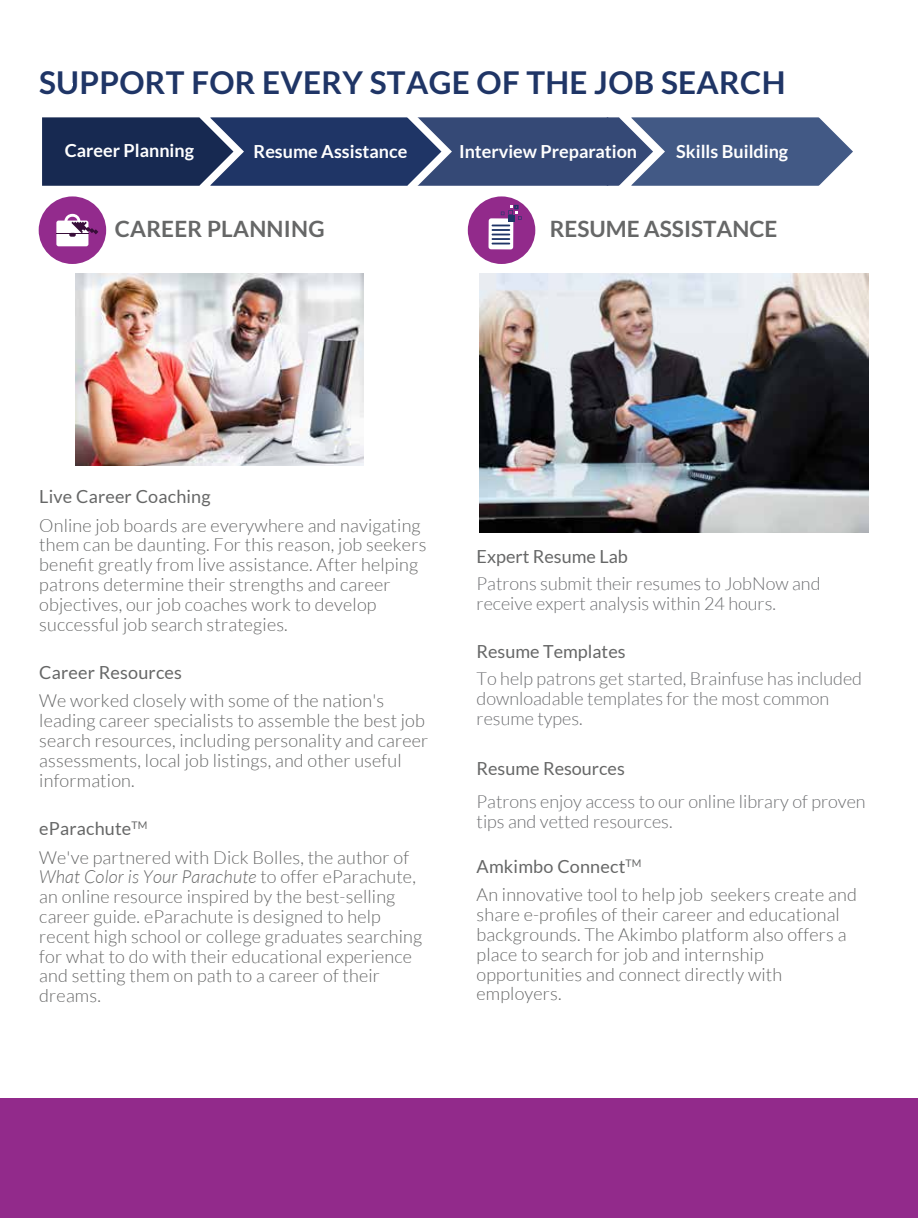
<style>
.page{position:relative;width:918px;height:1218px;background:#fff}
.page>*{position:absolute;margin:0;border:0;box-sizing:border-box;transform-origin:0 0}
.t1{font:700 31.5px "Lato";letter-spacing:.01em;color:#1f3566}
.t2{font:700 22.5px "Lato";color:#666767}
.t3{font:300 18px/19.8px "Lato";letter-spacing:.01em;color:#666767}
.t4{font:300 18px/19.8px "Lato";color:#6d6e71}
.t5{font:18px "Lato";color:#666767}
.t6{font:700 18px "Lato";color:#fff}
.s1{font-weight:400}
.s2{font-style:italic}
</style>
<div class="page">
<img style="left:75px;top:273px;width:289px;height:193px">
<svg style="left:42px;top:117px;width:811px;height:69px;background:#3a4d77"></svg>
<div style="left:468px;top:196px;width:67px;height:68px;background:#922a8b;border-radius:50%"></div>
<svg style="left:489px;top:218px;width:24px;height:31px"></svg>
<svg style="left:492px;top:205px;width:30px;height:39px"></svg>
<div style="left:39px;top:196px;width:67px;height:68px;background:#932b8d;border-radius:50%"></div>
<svg style="left:56px;top:214px;width:42px;height:32px"></svg>
<img style="left:480px;top:273px;width:389px;height:260px">
<div style="left:0;top:1097px;width:918px;height:120px;background:#922a8b"></div>
<h1 class="t1" style="left:39px;top:64px;width:748px">SUPPORT FOR EVERY STAGE OF THE JOB SEARCH</h1>
<p class="t6" style="left:65px;top:140px;width:131px">Career Planning</p>
<p class="t6" style="left:254px;top:141px;width:155px">Resume Assistance</p>
<p class="t6" style="left:459px;top:141px;width:180px">Interview Preparation</p>
<p class="t6" style="left:676px;top:141px;width:113px">Skills Building</p>
<p class="t2" style="left:115px;top:215px;width:211px">CAREER PLANNING</p>
<p class="t2" style="left:550px;top:216px;width:229px">RESUME ASSISTANCE</p>
<p class="t5" style="left:39px;top:486px;width:173px">Live Career Coaching</p>
<p class="t3" style="left:39px;top:515px;width:389px">Online job boards are everywhere and navigating them can be daunting. For this reason, job seekers benefit greatly from live assistance. After helping patrons determine their strengths and career objectives, our job coaches work to develop successful job search strategies.</p>
<p class="t5" style="left:39px;top:662px;width:144px">Career Resources</p>
<p class="t3" style="left:39px;top:691px;width:391px">We worked closely with some of the nation's leading career specialists to assemble the best job search resources, including personality and career assessments, local job listings, and other useful information.</p>
<p class="t3" style="left:39px;top:814px;width:371px;line-height:28.5px"><span class="s1">eParachute</span><sup>TM<br></sup>We've partnered with Dick Bolles, the author of</p>
<p class="t3" style="left:39px;top:866px;width:384px"><span class="s2">What Color is Your Parachute</span> to offer eParachute, an online resource inspired by the best-selling career guide. eParachute is designed to help recent high school or college graduates searching for what to do with their educational experience and setting them on path to a career of their dreams.</p>
<p class="t5" style="left:477px;top:546px;width:153px">Expert Resume Lab</p>
<p class="t4" style="left:477px;top:573px;width:345px">Patrons submit their resumes to JobNow and receive expert analysis within 24 hours.</p>
<p class="t5" style="left:477px;top:641px;width:150px">Resume Templates</p>
<p class="t4" style="left:477px;top:668px;width:387px">To help patrons get started, Brainfuse has included downloadable templates for the most common resume types.</p>
<p class="t5" style="left:477px;top:758px;width:150px">Resume Resources</p>
<p class="t4" style="left:477px;top:791px;width:391px">Patrons enjoy access to our online library of proven tips and vetted resources.</p>
<p class="t3" style="left:477px;top:852px;width:382px;line-height:28.5px"><span class="s1">Amkimbo Connect</span><sup>TM<br></sup>An innovative tool to help job seekers create and</p>
<p class="t3" style="left:477px;top:904px;width:371px">share e-profiles of their career and educational backgrounds. The Akimbo platform also offers a place to search for job and internship opportunities and connect directly with employers.</p>
</div>
